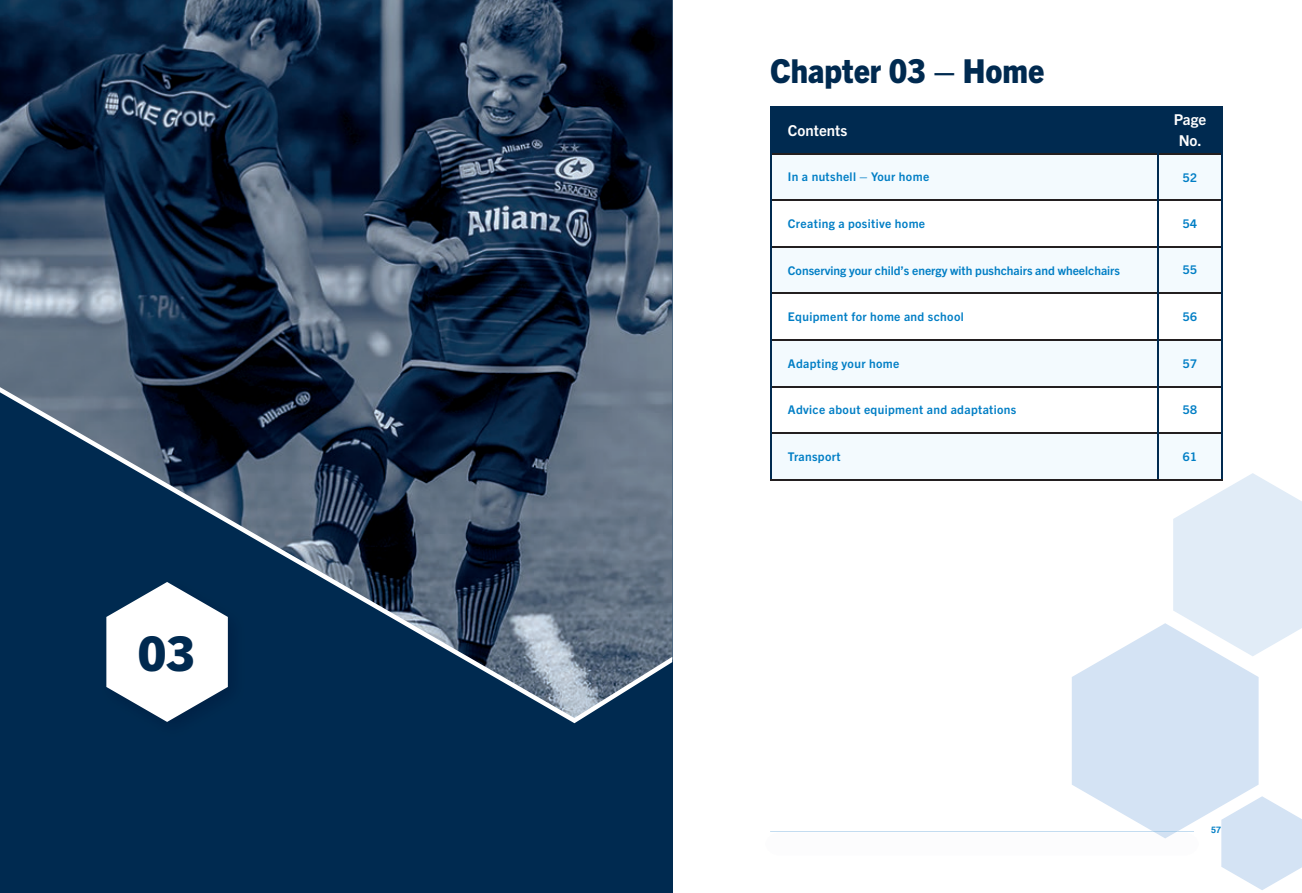
<style>
.page{position:relative;width:1302px;height:893px;background:#fff}
.page>*{position:absolute;margin:0;border:0;box-sizing:border-box;transform-origin:0 0}
.t1{font:800 48px "Trade Gothic Next LT Pro";color:#002a50}
.t2{font:800 33px "Trade Gothic Next LT Pro";color:#002a50;scale:.94 1}
.t3{font:700 15px/21px "Trade Gothic Next LT Pro";color:#fff;text-align:center}
.t4{font:700 12px "Trade Gothic Next LT Pro";letter-spacing:.03em;color:#007ec5}
.t5{font:700 12px "Trade Gothic Next LT Pro";color:#007ec5}
.t6{font:700 9px "Helvetica";color:#007ec5}
</style>
<div class="page">
<div style="left:771px;top:108px;width:449px;height:45px;background:#002a50"></div>
<div style="left:771px;top:154px;width:449px;height:319px;background:#f3fafe"></div>
<svg style="left:771px;top:201px;width:449px;height:231px"></svg>
<hr style="left:771px;top:153px;width:386px;height:1px;background:#231f20">
<hr style="left:1158px;top:153px;width:62px;height:1px;background:#231f20">
<hr style="left:771px;top:199px;width:386px;height:2px;background:#231f20">
<hr style="left:1158px;top:199px;width:62px;height:2px;background:#231f20">
<hr style="left:771px;top:246px;width:386px;height:2px;background:#231f20">
<hr style="left:1158px;top:246px;width:62px;height:2px;background:#231f20">
<hr style="left:771px;top:293px;width:386px;height:1px;background:#231f20">
<hr style="left:1158px;top:293px;width:62px;height:1px;background:#231f20">
<hr style="left:771px;top:339px;width:386px;height:2px;background:#231f20">
<hr style="left:1158px;top:339px;width:62px;height:2px;background:#231f20">
<hr style="left:771px;top:386px;width:386px;height:1px;background:#231f20">
<hr style="left:1158px;top:386px;width:62px;height:1px;background:#231f20">
<hr style="left:771px;top:432px;width:386px;height:2px;background:#231f20">
<hr style="left:1158px;top:432px;width:62px;height:2px;background:#231f20">
<hr style="left:770px;top:106px;width:387px;height:2px;background:#002a50">
<hr style="left:770px;top:108px;width:1px;height:46px;background:#002a50">
<hr style="left:1157px;top:106px;width:65px;height:2px;background:#002a50">
<hr style="left:1157px;top:108px;width:1px;height:46px;background:#002a50">
<hr style="left:1220px;top:108px;width:2px;height:46px;background:#002a50">
<hr style="left:770px;top:154px;width:1px;height:46px;background:#002a50">
<hr style="left:1157px;top:154px;width:1px;height:46px;background:#002a50">
<hr style="left:1220px;top:154px;width:2px;height:46px;background:#002a50">
<hr style="left:770px;top:200px;width:1px;height:47px;background:#002a50">
<hr style="left:1157px;top:200px;width:1px;height:47px;background:#002a50">
<hr style="left:1220px;top:200px;width:2px;height:47px;background:#002a50">
<hr style="left:770px;top:247px;width:1px;height:46px;background:#002a50">
<hr style="left:1157px;top:247px;width:1px;height:46px;background:#002a50">
<hr style="left:1220px;top:247px;width:2px;height:46px;background:#002a50">
<hr style="left:770px;top:293px;width:1px;height:47px;background:#002a50">
<hr style="left:1157px;top:293px;width:1px;height:47px;background:#002a50">
<hr style="left:1220px;top:293px;width:2px;height:47px;background:#002a50">
<hr style="left:770px;top:340px;width:1px;height:46px;background:#002a50">
<hr style="left:1157px;top:340px;width:1px;height:46px;background:#002a50">
<hr style="left:1220px;top:340px;width:2px;height:46px;background:#002a50">
<hr style="left:770px;top:386px;width:1px;height:47px;background:#002a50">
<hr style="left:1157px;top:386px;width:1px;height:47px;background:#002a50">
<hr style="left:1220px;top:386px;width:2px;height:47px;background:#002a50">
<hr style="left:770px;top:433px;width:1px;height:46px;background:#002a50">
<hr style="left:1157px;top:433px;width:1px;height:46px;background:#002a50">
<hr style="left:1220px;top:433px;width:2px;height:46px;background:#002a50">
<svg style="left:770px;top:473px;width:531px;height:417px"></svg>
<div style="left:0;top:0;width:672px;height:893px;background:#002a50"></div>
<img style="left:0;top:0;width:672px;height:387px">
<svg style="left:0;top:387px;width:672px;height:336px"></svg>
<img style="left:98px;top:575px;width:150px;height:148px">
<svg style="left:106px;top:582px;width:122px;height:140px"></svg>
<h1 class="t1" style="left:138px;top:620px;width:59px">03</h1>
<h2 class="t2" style="left:770px;top:48px;width:293px">Chapter 03 – Home</h2>
<p class="t3" style="left:787px;top:119px;width:61px">Contents</p>
<p class="t3" style="left:1173px;top:108px;width:34px">Page<br>No.</p>
<p class="t4" style="left:787px;top:169px;width:143px">In a nutshell – Your home</p>
<p class="t4" style="left:1182px;top:169px;width:16px">52</p>
<p class="t4" style="left:787px;top:215px;width:139px">Creating a positive home</p>
<p class="t4" style="left:1182px;top:215px;width:16px">54</p>
<p class="t5" style="left:787px;top:262px;width:333px">Conserving your child’s energy with pushchairs and wheelchairs</p>
<p class="t4" style="left:1182px;top:262px;width:16px">55</p>
<p class="t4" style="left:787px;top:308px;width:177px">Equipment for home and school</p>
<p class="t4" style="left:1182px;top:308px;width:16px">56</p>
<p class="t4" style="left:787px;top:355px;width:113px">Adapting your home</p>
<p class="t4" style="left:1182px;top:355px;width:16px">57</p>
<p class="t4" style="left:787px;top:401px;width:230px">Advice about equipment and adaptations</p>
<p class="t4" style="left:1182px;top:402px;width:16px">58</p>
<p class="t4" style="left:787px;top:448px;width:54px">Transport</p>
<p class="t4" style="left:1182px;top:448px;width:16px">61</p>
<p class="t6" style="left:1210px;top:823px;width:12px">57</p>
</div>
